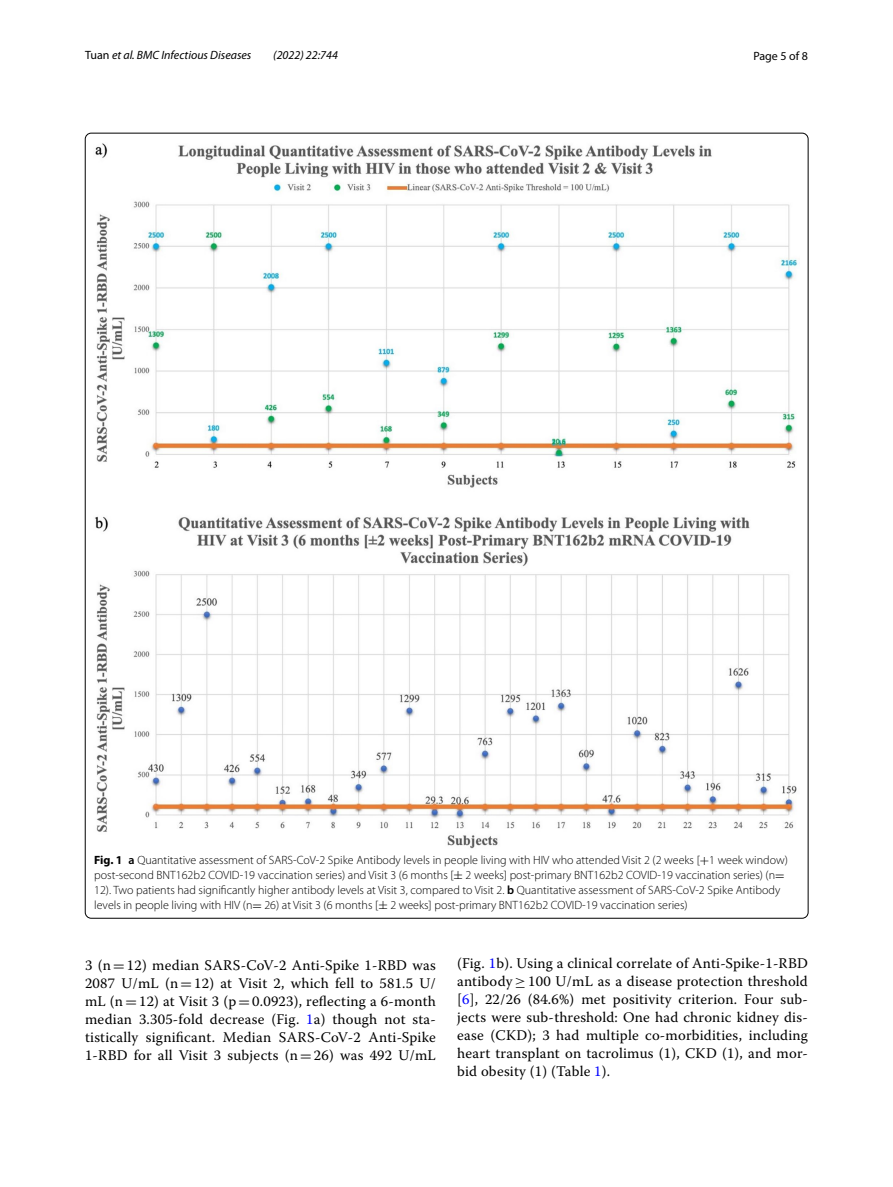
<style>
.page{position:relative;width:893px;height:1187px;background:#fff}
.page>*{position:absolute;margin:0;border:0;box-sizing:border-box;transform-origin:0 0}
.t1{font:14.7px/18px "Warnock Pro";letter-spacing:.015em;color:#000;text-align:justify}
.t2{font:300 12px/15px "Myriad Pro";color:#000}
.t3{font:italic 12px "Myriad Pro";color:#000}
.t4{font:12px "Myriad Pro";color:#000}
.s1{font-style:normal}
.s2{font-weight:700}
.s3{font-weight:600}
.s4{font-family:"MTSY";font-weight:400}
.s5{font-family:"MTSY"}
.s6{color:#00f}
</style>
<div class="page">
<img style="left:95px;top:143px;width:704px;height:706px">
<p class="t3" style="left:85px;top:48px;width:168px"><span class="s1">Tuan</span> et al. BMC Infectious Diseases</p>
<p class="t3" style="left:273px;top:48px;width:66px">(2022) 22:744</p>
<p class="t4" style="left:753px;top:48px;width:56px">Page 5 of 8</p>
<p class="t2" style="left:94px;top:852px;width:695px"><span class="s2">Fig. 1</span> <span class="s3">a</span> Quantitative assessment of SARS-CoV-2 Spike Antibody levels in people living with HIV who attended Visit 2 (2 weeks [<span class="s4">+</span>1 week window) post-second BNT162b2 COVID-19 vaccination series) and Visit 3 (6 months [<span class="s4">±</span> 2 weeks] post-primary BNT162b2 COVID-19 vaccination series) (n<span class="s4">= </span>12). Two patients had significantly higher antibody levels at Visit 3, compared to Visit 2. <span class="s3">b</span> Quantitative assessment of SARS-CoV-2 Spike Antibody levels in people living with HIV (n<span class="s4">=</span> 26) at Visit 3 (6 months [<span class="s4">±</span> 2 weeks] post-primary BNT162b2 COVID-19 vaccination series)</p>
<p class="t1" style="left:85px;top:956px;width:352px">3 (n<span class="s5">=</span>12) median SARS-CoV-2 Anti-Spike 1-RBD was 2087 U/mL (n<span class="s5">=</span>12) at Visit 2, which fell to 581.5 U/ mL (n<span class="s5">=</span>12) at Visit 3 (p<span class="s5">=</span>0.0923), reflecting a 6-month median 3.305-fold decrease (Fig. <span class="s6">1</span>a) though not sta&shy;tistically significant. Median SARS-CoV-2 Anti-Spike 1-RBD for all Visit 3 subjects (n<span class="s5">=</span>26) was 492 U/mL</p>
<p class="t1" style="left:457px;top:954px;width:352px">(Fig. <span class="s6">1</span>b). Using a clinical correlate of Anti-Spike-1-RBD antibody <span class="s5">≥</span> 100 U/mL as a disease protection threshold [<span class="s6">6</span>], 22/26 (84.6%) met positivity criterion. Four sub&shy;jects were sub-threshold: One had chronic kidney dis&shy;ease (CKD); 3 had multiple co-morbidities, including heart transplant on tacrolimus (1), CKD (1), and mor&shy;bid obesity (1) (Table <span class="s6">1</span>).</p>
</div>
